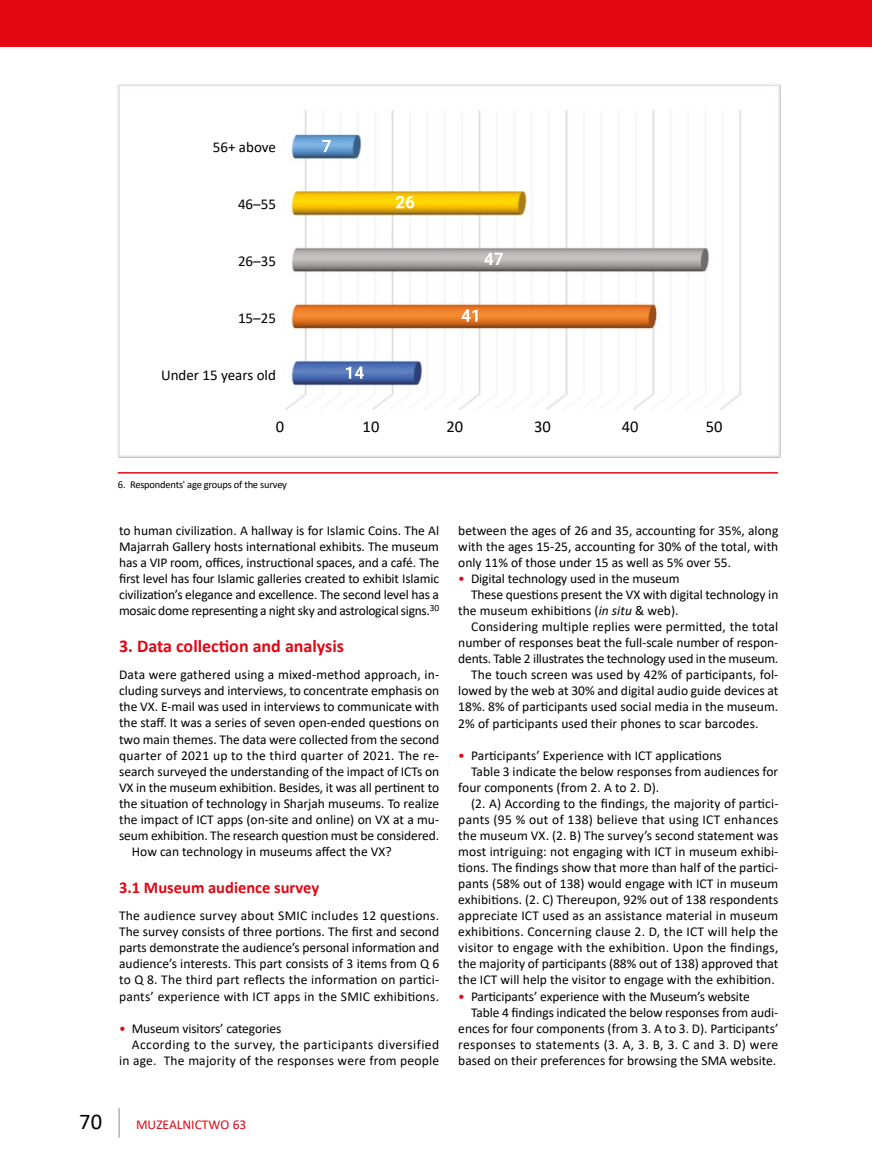
<style>
.page{position:relative;width:872px;height:1170px;background:#fff}
.page>*{position:absolute;margin:0;border:0;box-sizing:border-box;transform-origin:0 0}
.t1{font:22.5px "Calibri";color:#000}
.t2{font:700 18px "Calibri";color:#e30613}
.t3{font:700 16.5px "Calibri";color:#e30613}
.t4{font:16.5px "Calibri";color:#000}
.t5{font:15px "Calibri";color:#000}
.t6{font:13.5px/16px "Calibri";color:#000;text-align:justify}
.t7{font:13.5px "Calibri";letter-spacing:.02em;color:#000}
.t8{font:13.5px "Calibri";letter-spacing:.035em;color:#000}
.t9{font:13.5px "Calibri";letter-spacing:.025em;color:#000}
.t10{font:13.5px "Calibri";color:#e30613}
.t11{font:10.5px "Calibri";letter-spacing:-.02em;color:#000}
.s1{color:#e30613}
.s2{font-style:italic}
</style>
<div class="page">
<hr style="left:118px;top:1107px;width:2px;height:30px;background:#b3b2b2">
<div style="left:0;top:0;width:872px;height:47px;background:#e30613"></div>
<img style="left:117px;top:84px;width:664px;height:374px">
<hr style="left:118px;top:472px;width:660px;height:1px;background:#e30613">
<div style="left:123px;top:141px;width:153px;height:276px;background:#fff"></div>
<div style="left:276px;top:419px;width:496px;height:30px;background:#fff"></div>
<p class="t5" style="left:213px;top:137px;width:65px">56+ above</p>
<p class="t5" style="left:238px;top:194px;width:39px">46–55</p>
<p class="t5" style="left:238px;top:251px;width:39px">26–35</p>
<p class="t5" style="left:238px;top:308px;width:39px">15–25</p>
<p class="t5" style="left:161px;top:365px;width:116px">Under 15 years old</p>
<p class="t4" style="left:276px;top:415px;width:10px">0</p>
<p class="t4" style="left:363px;top:415px;width:18px">10</p>
<p class="t4" style="left:446px;top:415px;width:18px">20</p>
<p class="t4" style="left:534px;top:415px;width:18px">30</p>
<p class="t4" style="left:622px;top:415px;width:18px">40</p>
<p class="t4" style="left:705px;top:415px;width:18px">50</p>
<p class="t11" style="left:118px;top:477px;width:171px">6. Respondents' age groups of the survey</p>
<p class="t6" style="left:119px;top:522px;width:321px">to human civilization. A hallway is for Islamic Coins. The Al Majarrah Gallery hosts international exhibits. The museum has a VIP room, offices, instructional spaces, and a café. The first level has four Islamic galleries created to exhibit Islamic civilization’s elegance and excellence. The second level has a mosaic dome representing a night sky and astrological signs.<sup>30</sup></p>
<h2 class="t2" style="left:119px;top:633px;width:226px">3. Data collection and analysis</h2>
<p class="t6" style="left:119px;top:666px;width:321px">Data were gathered using a mixed-method approach, in-</p>
<p class="t6" style="left:119px;top:682px;width:321px">cluding surveys and interviews, to concentrate emphasis on</p>
<p class="t6" style="left:119px;top:698px;width:321px">the VX. E-mail was used in interviews to communicate with</p>
<p class="t6" style="left:119px;top:714px;width:321px">the staff. It was a series of seven open-ended questions on</p>
<p class="t6" style="left:119px;top:730px;width:321px">two main themes. The data were collected from the second</p>
<p class="t7" style="left:119px;top:745px;width:321px">quarter of 2021 up to the third quarter of 2021. The re-</p>
<p class="t6" style="left:119px;top:762px;width:321px">search surveyed the understanding of the impact of ICTs on</p>
<p class="t6" style="left:119px;top:778px;width:321px">VX in the museum exhibition. Besides, it was all pertinent to</p>
<p class="t6" style="left:119px;top:794px;width:321px">the situation of technology in Sharjah museums. To realize</p>
<p class="t6" style="left:119px;top:811px;width:321px">the impact of ICT apps (on-site and online) on VX at a mu-</p>
<p class="t6" style="left:119px;top:827px;width:321px">seum exhibition. The research question must be considered.</p>
<p class="t6" style="left:132px;top:843px;width:261px">How can technology in museums affect the VX?</p>
<p class="t3" style="left:119px;top:876px;width:202px">3.1 Museum audience survey</p>
<p class="t6" style="left:119px;top:907px;width:322px">The audience survey about SMIC includes 12 questions.<br>The survey consists of three portions. The first and second parts demonstrate the audience’s personal information and audience’s interests. This part consists of 3 items from Q 6 to Q 8. The third part reflects the information on partici&shy;pants’ experience with ICT apps in the SMIC exhibitions.</p>
<p class="t6" style="left:119px;top:1019px;width:164px"><span class="s1">•</span> Museum visitors’ categories</p>
<p class="t8" style="left:132px;top:1034px;width:309px">According to the survey, the participants diversified</p>
<p class="t6" style="left:119px;top:1051px;width:322px">in age. The majority of the responses were from people</p>
<h1 class="t1" style="left:79px;top:1105px;width:24px">70</h1>
<p class="t10" style="left:136px;top:1115px;width:112px">MUZEALNICTWO 63</p>
<p class="t6" style="left:458px;top:522px;width:321px">between the ages of 26 and 35, accounting for 35%, along with the ages 15-25, accounting for 30% of the total, with only 11% of those under 15 as well as 5% over 55.</p>
<p class="t6" style="left:458px;top:570px;width:223px"><span class="s1">•</span> Digital technology used in the museum</p>
<p class="t6" style="left:471px;top:586px;width:309px">These questions present the VX with digital technology in</p>
<p class="t6" style="left:458px;top:602px;width:222px">the museum exhibitions (<span class="s2">in situ</span> &amp; web).</p>
<p class="t6" style="left:471px;top:618px;width:309px">Considering multiple replies were permitted, the total</p>
<p class="t6" style="left:458px;top:634px;width:321px">number of responses beat the full-scale number of respon-</p>
<p class="t6" style="left:458px;top:650px;width:321px">dents. Table 2 illustrates the technology used in the museum.</p>
<p class="t6" style="left:471px;top:666px;width:309px">The touch screen was used by 42% of participants, fol-</p>
<p class="t6" style="left:458px;top:682px;width:321px">lowed by the web at 30% and digital audio guide devices at</p>
<p class="t6" style="left:458px;top:698px;width:321px">18%. 8% of participants used social media in the museum.</p>
<p class="t6" style="left:458px;top:714px;width:302px">2% of participants used their phones to scar barcodes.</p>
<p class="t6" style="left:458px;top:746px;width:265px"><span class="s1">•</span> Participants’ Experience with ICT applications</p>
<p class="t6" style="left:471px;top:762px;width:309px">Table 3 indicate the below responses from audiences for</p>
<p class="t6" style="left:458px;top:778px;width:202px">four components (from 2. A to 2. D).</p>
<p class="t6" style="left:471px;top:794px;width:309px">(2. A) According to the findings, the majority of partici-</p>
<p class="t7" style="left:458px;top:810px;width:321px">pants (95 % out of 138) believe that using ICT enhances</p>
<p class="t6" style="left:458px;top:827px;width:321px">the museum VX. (2. B) The survey’s second statement was</p>
<p class="t6" style="left:458px;top:843px;width:321px">most intriguing: not engaging with ICT in museum exhibi-</p>
<p class="t6" style="left:458px;top:859px;width:321px">tions. The findings show that more than half of the partici-</p>
<p class="t6" style="left:458px;top:875px;width:321px">pants (58% out of 138) would engage with ICT in museum</p>
<p class="t6" style="left:458px;top:891px;width:321px">exhibitions. (2. C) Thereupon, 92% out of 138 respondents</p>
<p class="t6" style="left:458px;top:907px;width:321px">appreciate ICT used as an assistance material in museum</p>
<p class="t6" style="left:458px;top:923px;width:321px">exhibitions. Concerning clause 2. D, the ICT will help the</p>
<p class="t7" style="left:458px;top:938px;width:321px">visitor to engage with the exhibition. Upon the findings,</p>
<p class="t6" style="left:458px;top:955px;width:322px">the majority of participants (88% out of 138) approved that</p>
<p class="t6" style="left:458px;top:971px;width:318px">the ICT will help the visitor to engage with the exhibition.</p>
<p class="t6" style="left:458px;top:987px;width:293px"><span class="s1">•</span> Participants’ experience with the Museum’s website</p>
<p class="t6" style="left:471px;top:1003px;width:309px">Table 4 findings indicated the below responses from audi-</p>
<p class="t6" style="left:458px;top:1019px;width:321px">ences for four components (from 3. A to 3. D). Participants’</p>
<p class="t9" style="left:458px;top:1034px;width:321px">responses to statements (3. A, 3. B, 3. C and 3. D) were</p>
<p class="t6" style="left:458px;top:1051px;width:319px">based on their preferences for browsing the SMA website.</p>
</div>
